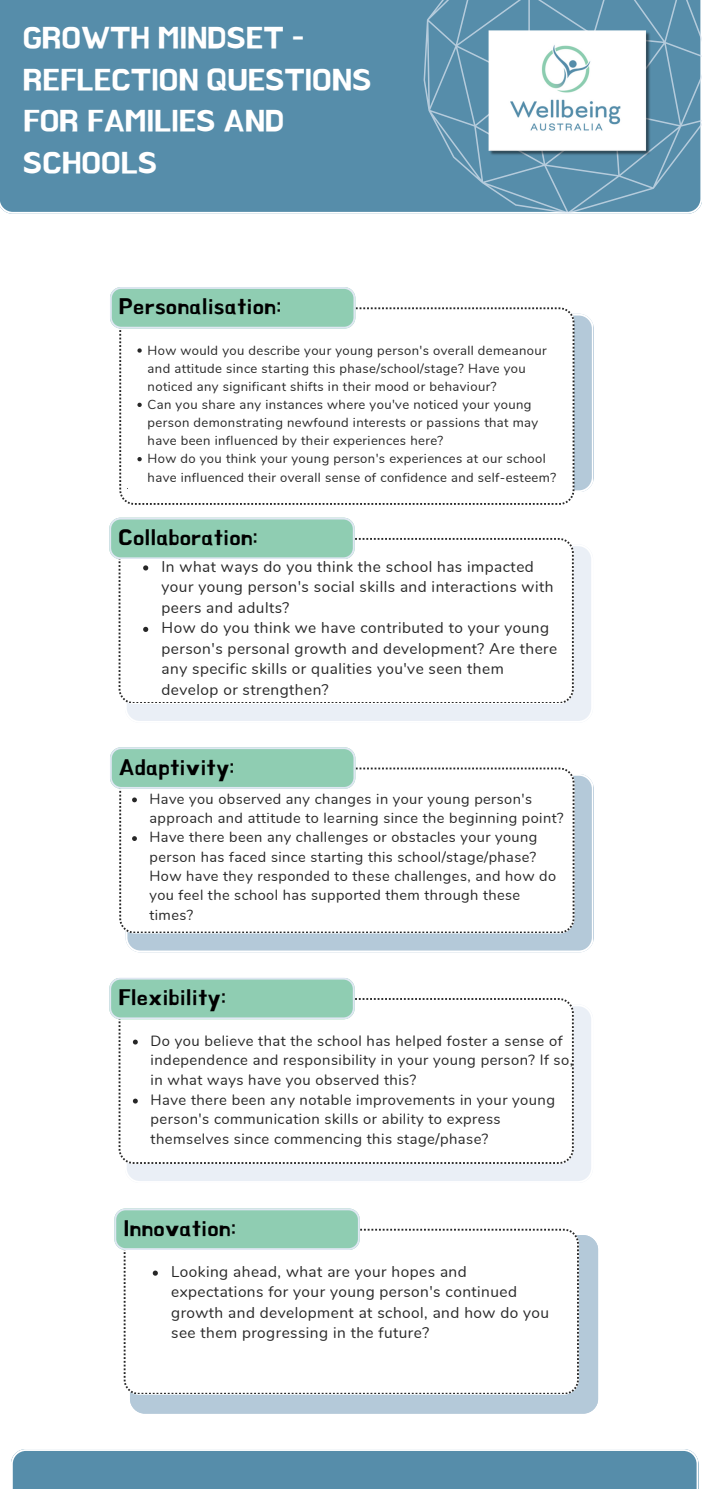
<style>
.page{position:relative;width:702px;height:1489px;background:#fff}
.page>*{position:absolute;margin:0;border:0;box-sizing:border-box;transform-origin:0 0}
.t1{font:29.75px/41.5px "BMHANNA";letter-spacing:.015em;color:#fff}
.t2{font:21.75px "BMHANNA";letter-spacing:.03em;color:#000}
.t3{font:15.25px/20.5px "Nunito";letter-spacing:.03em;color:#272727}
.t4{font:14.75px/19.8px "Nunito";letter-spacing:.03em;color:#272727}
.t5{font:14.5px/19.2px "Nunito";letter-spacing:.03em;color:#272727}
.t6{font:13px/18px "Nunito";letter-spacing:.03em;color:#272727}
</style>
<div class="page">
<svg style="left:574px;top:314px;width:18px;height:178px;background:#b5c9d8"></svg>
<svg style="left:119px;top:307px;width:455px;height:197px"></svg>
<svg style="left:110px;top:287px;width:245px;height:42px;background:#98d0b9"></svg>
<div style="left:0;top:0;width:692px;height:214px;background:#568daa"></div>
<svg style="left:423px;top:0;width:278px;height:213px;background:#6093af"></svg>
<div style="left:11px;top:1449px;width:686px;height:40px;background:#568daa"></div>
<img style="left:487px;top:31px;width:165px;height:125px">
<svg style="left:137px;top:348px;width:5px;height:5px"></svg>
<svg style="left:137px;top:403px;width:5px;height:4px"></svg>
<svg style="left:137px;top:457px;width:5px;height:4px"></svg>
<svg style="left:127px;top:546px;width:464px;height:175px;background:#e9edf4"></svg>
<svg style="left:118px;top:538px;width:455px;height:165px"></svg>
<svg style="left:109px;top:518px;width:245px;height:41px;background:#96cfb8"></svg>
<svg style="left:143px;top:565px;width:5px;height:5px"></svg>
<svg style="left:143px;top:627px;width:5px;height:5px"></svg>
<svg style="left:125px;top:774px;width:467px;height:178px;background:#b9cbd8"></svg>
<svg style="left:119px;top:767px;width:455px;height:165px"></svg>
<svg style="left:110px;top:747px;width:245px;height:42px;background:#98d0b9"></svg>
<svg style="left:132px;top:797px;width:5px;height:5px"></svg>
<svg style="left:132px;top:836px;width:5px;height:5px"></svg>
<svg style="left:127px;top:1006px;width:464px;height:175px;background:#e5e9f0"></svg>
<svg style="left:118px;top:998px;width:455px;height:165px"></svg>
<svg style="left:109px;top:978px;width:245px;height:41px;background:#96cfb8"></svg>
<svg style="left:133px;top:1039px;width:5px;height:5px"></svg>
<svg style="left:133px;top:1098px;width:5px;height:5px"></svg>
<div style="left:130px;top:1235px;width:467px;height:178px;background:#b4c9d9"></div>
<svg style="left:124px;top:1229px;width:454px;height:165px"></svg>
<svg style="left:114px;top:1208px;width:245px;height:42px;background:#98d0b9"></svg>
<svg style="left:153px;top:1270px;width:5px;height:5px"></svg>
<p class="t1" style="left:23px;top:17px;width:349px">GROWTH MINDSET -<br>REFLECTION QUESTIONS<br>FOR FAMILIES AND<br>SCHOOLS</p>
<p class="t2" style="left:119px;top:296px;width:163px">Personalisation:</p>
<p class="t6" style="left:147px;top:341px;width:400px">How would you describe your young person's overall demeanour and attitude since starting this phase/school/stage? Have you noticed any significant shifts in their mood or behaviour?</p>
<p class="t6" style="left:147px;top:396px;width:392px">Can you share any instances where you've noticed your young person demonstrating newfound interests or passions that may have been influenced by their experiences here?</p>
<h2 class="t6" style="left:147px;top:450px;width:410px">How do you think your young person's experiences at our school have influenced their overall sense of confidence and self-esteem?</h2>
<p class="t2" style="left:118px;top:526px;width:140px">Collaboration:</p>
<p class="t3" style="left:161px;top:556px;width:393px">In what ways do you think the school has impacted your young person's social skills and interactions with peers and adults?</p>
<h2 class="t3" style="left:161px;top:618px;width:397px">How do you think we have contributed to your young person's personal growth and development? Are there any specific skills or qualities you've seen them develop or strengthen?</h2>
<p class="t2" style="left:119px;top:756px;width:116px">Adaptivity:</p>
<p class="t5" style="left:149px;top:789px;width:415px">Have you observed any changes in your young person's approach and attitude to learning since the beginning point?</p>
<h2 class="t5" style="left:149px;top:828px;width:408px">Have there been any challenges or obstacles your young person has faced since starting this school/stage/phase?<br>How have they responded to these challenges, and how do you feel the school has supported them through these times?</h2>
<p class="t2" style="left:118px;top:986px;width:108px">Flexibility:</p>
<p class="t4" style="left:150px;top:1031px;width:424px">Do you believe that the school has helped foster a sense of independence and responsibility in your young person? If so, in what ways have you observed this?</p>
<h2 class="t4" style="left:150px;top:1090px;width:406px">Have there been any notable improvements in your young person's communication skills or ability to express themselves since commencing this stage/phase?</h2>
<h2 class="t2" style="left:124px;top:1217px;width:113px">Innovation:</h2>
<p class="t3" style="left:171px;top:1261px;width:379px">Looking ahead, what are your hopes and expectations for your young person's continued growth and development at school, and how do you see them progressing in the future?</p>
</div>
